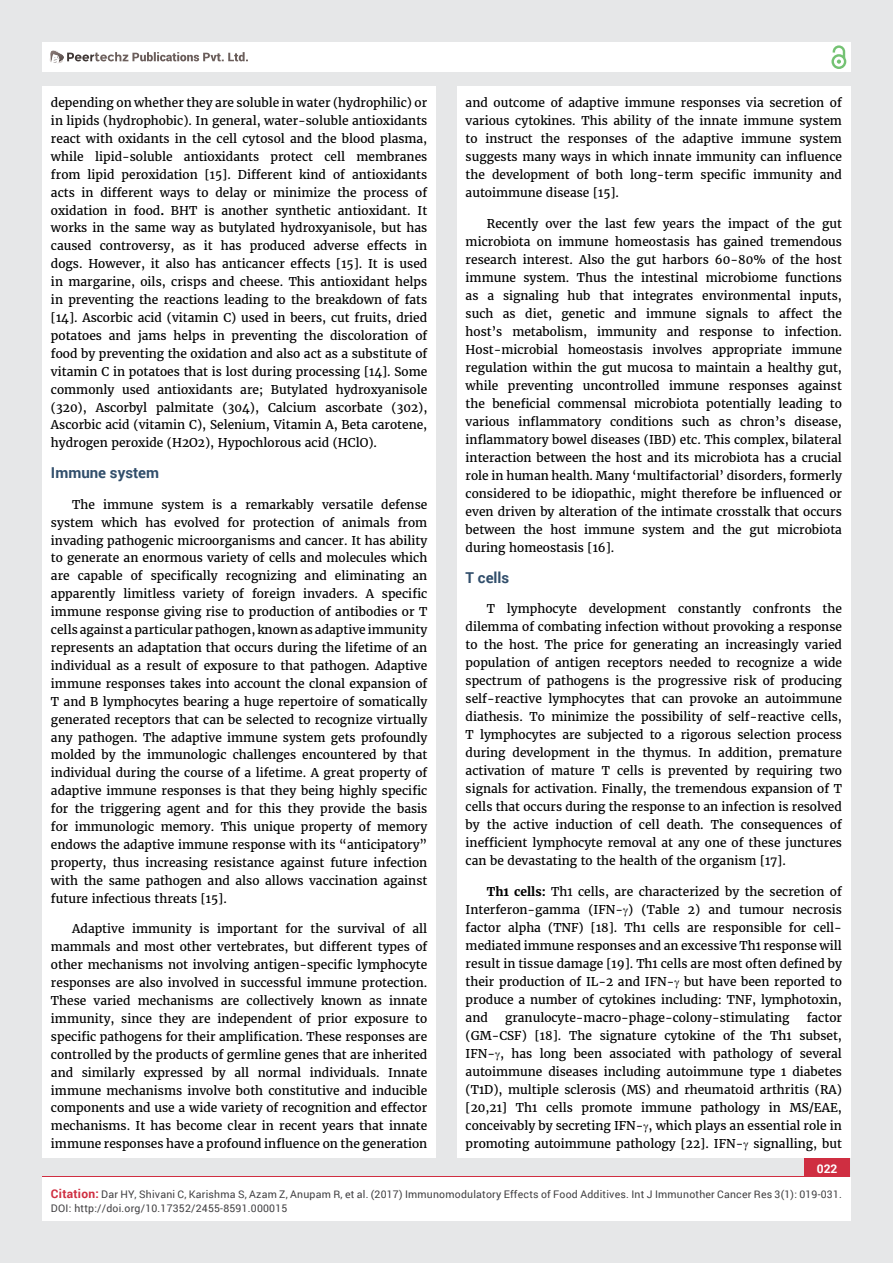
<style>
.page{position:relative;width:893px;height:1263px;background:#e6e7e8}
.page>*{position:absolute;margin:0;border:0;box-sizing:border-box;transform-origin:0 0}
.t1{font:700 15px "Roboto";color:#314e6b}
.t2{font:12px/17.9px "Merriweather";color:#000;text-align:justify}
.t3{font:700 12px "Roboto";color:#fff}
.t4{font:10.5px/13.5px "Roboto";letter-spacing:.02em;color:#414042}
.s1{font-weight:700}
.s2{font-weight:700;font-size:12px;color:#cf2e41}
</style>
<div class="page">
<div style="left:42px;top:43px;width:808px;height:29px;background:#fff"></div>
<div style="left:831px;top:54px;width:15px;height:15px;border:2px solid #74c273;border-radius:50%"></div>
<svg style="left:831px;top:45px;width:15px;height:19px"></svg>
<div style="left:804px;top:1157px;width:46px;height:43px;background:#cf2e41"></div>
<svg style="left:49px;top:50px;width:199px;height:14px"></svg>
<div style="left:42px;top:1177px;width:808px;height:43px;background:#fff"></div>
<div style="left:42px;top:87px;width:394px;height:1071px;background:#fff"></div>
<div style="left:457px;top:87px;width:393px;height:1071px;background:#fff"></div>
<p class="t2" style="left:51px;top:94px;width:378px">depending on whether they are soluble in water (hydrophilic) or in lipids (hydrophobic). In general, water-soluble antioxidants react with oxidants in the cell cytosol and the blood plasma, while lipid-soluble antioxidants protect cell membranes from lipid peroxidation [15]. Different kind of antioxidants acts in different ways to delay or minimize the process of oxidation in food<span class="s1">.</span> BHT is another synthetic antioxidant. It works in the same way as butylated hydroxyanisole, but has caused controversy, as it has produced adverse effects in dogs. However, it also has anticancer effects [15]. It is used in margarine, oils, crisps and cheese. This antioxidant helps in preventing the reactions leading to the breakdown of fats [14]. Ascorbic acid (vitamin C) used in beers, cut fruits, dried potatoes and jams helps in preventing the discoloration of food by preventing the oxidation and also act as a substitute of vitamin C in potatoes that is lost during processing [14]. Some commonly used antioxidants are; Butylated hydroxyanisole (320), Ascorbyl palmitate (304), Calcium ascorbate (302), Ascorbic acid (vitamin C), Selenium, Vitamin A, Beta carotene, hydrogen peroxide (H2O2), Hypochlorous acid (HClO).</p>
<p class="t1" style="left:51px;top:462px;width:110px">Immune system</p>
<p class="t2" style="left:51px;top:495px;width:378px;text-indent:21px">The immune system is a remarkably versatile defense system which has evolved for protection of animals from invading pathogenic microorganisms and cancer. It has ability to generate an enormous variety of cells and molecules which are capable of specifically recognizing and eliminating an apparently limitless variety of foreign invaders. A specific immune response giving rise to production of antibodies or T cells against a particular pathogen, known as adaptive immunity rep resents an adaptation that occurs during the lifetime of an individual as a result of exposure to that pathogen. Adaptive immune responses takes into account the clonal expansion of T and B lymphocytes bearing a huge repertoire of somatically gener ated receptors that can be selected to recognize virtually any pathogen. The adaptive immune system gets profoundly molded by the immunologic challenges encountered by that individual during the course of a life time. A great property of adaptive immune responses is that they being highly specific for the triggering agent and for this they provide the basis for immunologic memory. This unique property of memory endows the adaptive immune response with its “anticipa tory” property, thus increasing resistance against future infection with the same pathogen and also allows vaccination against future infectious threats [15].</p>
<p class="t2" style="left:51px;top:920px;width:378px;text-indent:21px">Adaptive immunity is important for the survival of all mammals and most other vertebrates, but different types of other mechanisms not involving antigen-specific lym phocyte responses are also involved in successful immune protection.<br>These varied mechanisms are collectively known as innate immunity, since they are independent of prior exposure to specific pathogens for their amplifica tion. These responses are controlled by the products of germ line genes that are inherited and similarly expressed by all normal individuals. Innate immune mechanisms involve both constitutive and inducible components and use a wide variety of recognition and effector mechanisms. It has become clear in recent years that innate immune responses have a profound influence on the generation</p>
<p class="t2" style="left:466px;top:94px;width:378px">and outcome of adaptive immune responses via secretion of various cytokines. This ability of the innate immune system to instruct the responses of the adaptive immune system suggests many ways in which innate immu nity can influence the development of both long-term spe cific immunity and autoimmune disease [15].</p>
<p class="t2" style="left:466px;top:215px;width:378px;text-indent:21px">Recently over the last few years the impact of the gut microbiota on immune homeostasis has gained tremendous research interest. Also the gut harbors 60-80% of the host immune system. Thus the intestinal microbiome functions as a signaling hub that integrates environmental inputs, such as diet, genetic and immune signals to affect the host’s metabolism, immunity and response to infection.<br>Host-microbial homeostasis involves appropriate immune regulation within the gut mucosa to maintain a healthy gut, while preventing uncontrolled immune responses against the beneficial commensal microbiota potentially leading to various inflammatory conditions such as chron’s disease, inflammatory bowel diseases (IBD) etc. This complex, bilateral interaction between the host and its microbiota has a crucial role in human health. Many ‘multifactorial’ disorders, formerly con sidered to be idiopathic, might therefore be influenced or even driven by alteration of the intimate crosstalk that occurs between the host immune system and the gut microbiota during homeostasis [16].</p>
<p class="t1" style="left:466px;top:567px;width:45px">T cells</p>
<p class="t2" style="left:466px;top:600px;width:378px;text-indent:21px">T lymphocyte development constantly confronts the dilemma of combating infection without provoking a response to the host. The price for generating an increas ingly varied population of antigen receptors needed to rec ognize a wide spectrum of pathogens is the progressive risk of producing self-reactive lymphocytes that can provoke an autoimmune diathesis. To minimize the possibility of self-reactive cells, T lymphocytes are subjected to a rigorous selection process during development in the thymus. In addition, premature activation of mature T cells is pre vented by requiring two signals for activation. Finally, the tremendous expansion of T cells that occurs during the response to an infection is resolved by the active induction of cell death. The consequences of inefficient lymphocyte removal at any one of these junctures can be devastating to the health of the organism [17].</p>
<p class="t2" style="left:466px;top:883px;width:378px;text-indent:21px"><span class="s1">Th1 cells:</span> Th1 cells, are characterized by the secretion of Interferon-gamma (IFN- ) (Table 2) and tumour necrosis factor alpha (TNF) [18]. Th1 cells are responsible for cell&shy;mediated immune responses and an excessive Th1 response will result in tissue damage [19]. Th1 cells are most often defined by their production of IL-2 and IFN- but have been reported to produce a number of cytokines including: TNF, lymphotoxin, and</p>
<p class="t2" style="left:466px;top:1009px;width:378px;text-indent:341px">factor (GM-CSF) [18]. The signature cytokine of the Th1 subset, IFN- , has long been associated with pathology of several autoimmune diseases including autoimmune type 1 diabetes (T1D), multiple sclerosis (MS) and rheumatoid arthritis (RA) [20,21] Th1 cells promote immune pathology in MS/EAE, conceivably by secreting IFN- , which plays an essential role in promoting autoimmune pathology [22]. IFN- signalling, but</p>
<p class="t2" style="left:505px;top:1009px;width:286px">granulocyte-macro-phage-colony-stimulating</p>
<p class="t3" style="left:817px;top:1161px;width:22px">022</p>
<p class="t4" style="left:51px;top:1188px;width:792px"><span class="s2">Citation:</span> Dar HY, Shivani C, Karishma S, Azam Z, Anupam R, et al. (2017) Immunomodulatory Effects of Food Additives. Int J Immunother Cancer Res 3(1): 019-031.<br>DOI: http://doi.org/10.17352/2455-8591.000015</p>
</div>
